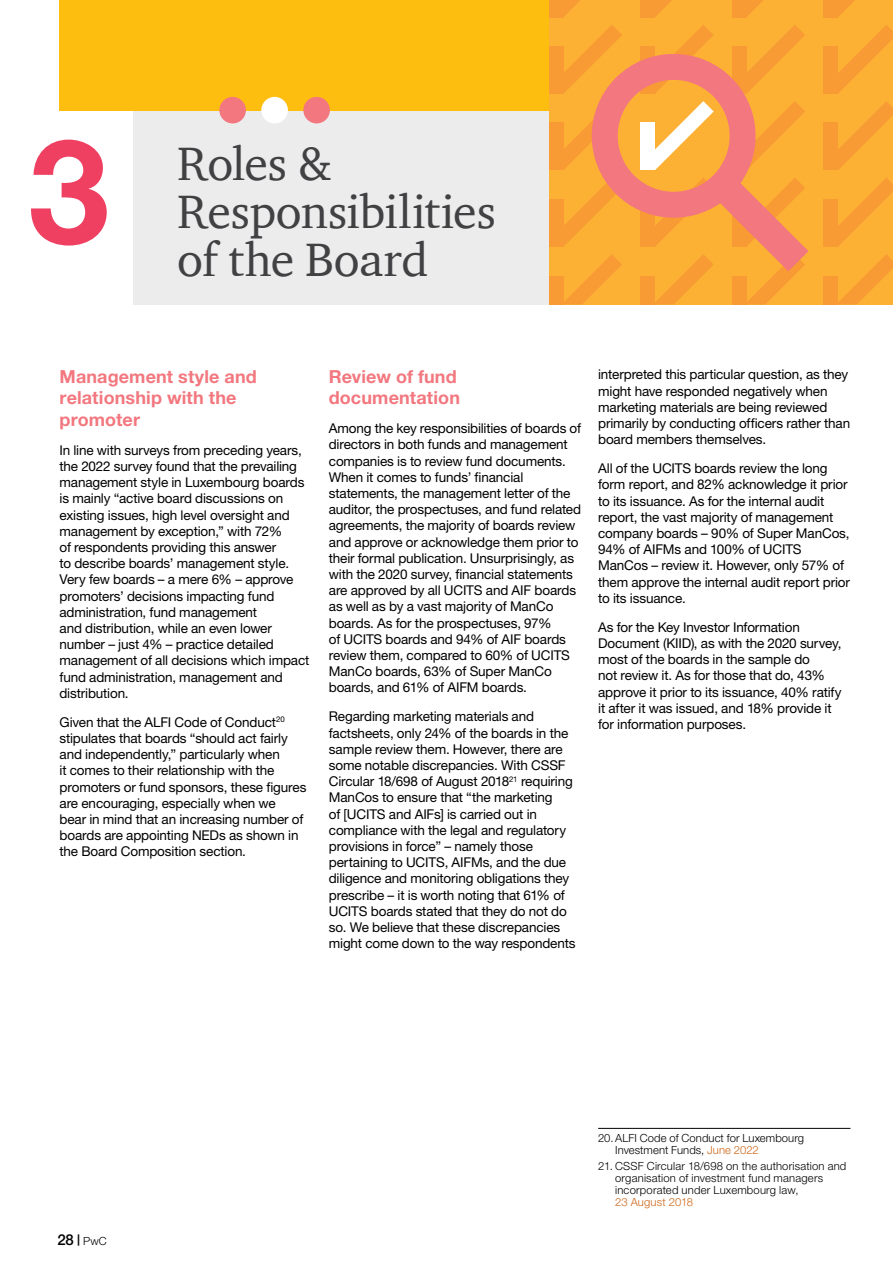
<style>
.page{position:relative;width:893px;height:1263px;background:#fff}
.page>*{position:absolute;margin:0;border:0;box-sizing:border-box;transform-origin:0 0}
.t1{font:700 145.5px "Helvetica Neue LT Std";color:#ef4062}
.t2{font:48px/48px "ITC Charter Com";letter-spacing:-.01em;color:#414042}
.t3{font:700 18px/21.6px "Helvetica Neue LT Std";letter-spacing:.005em;color:#f3777f}
.t4{font:13.5px/16.2px "Helvetica Neue LT Std";letter-spacing:-.01em;color:#000}
.t5{font:300 11.25px/12px "Helvetica Neue LT Std";letter-spacing:.015em;color:#000}
.t6{font:300 11.25px "Helvetica Neue LT Std";letter-spacing:.01em;color:#ce681b}
.s1{font-weight:500;font-size:15px}
.s2{font-family:"ITC Charter Com";font-weight:900;font-style:italic}
.s3{color:#ce681b}
</style>
<div class="page">
<div style="left:134px;top:110px;width:759px;height:194px;background:#ececed"></div>
<div style="left:549px;top:0;width:344px;height:304px;background:#fcb134"></div>
<div style="left:549px;top:0;width:15px;height:17px;background:#f89b34"></div>
<svg style="left:564px;top:0;width:16px;height:16px"></svg>
<div style="left:549px;top:46px;width:15px;height:48px;background:#f89b34"></div>
<svg style="left:564px;top:25px;width:58px;height:68px"></svg>
<div style="left:549px;top:123px;width:15px;height:47px;background:#f89b34"></div>
<svg style="left:553px;top:122px;width:31px;height:47px"></svg>
<div style="left:549px;top:199px;width:15px;height:48px;background:#f89b34"></div>
<svg style="left:564px;top:206px;width:20px;height:40px"></svg>
<div style="left:549px;top:276px;width:15px;height:28px;background:#f89b34"></div>
<svg style="left:564px;top:271px;width:51px;height:33px"></svg>
<div style="left:640px;top:0;width:15px;height:17px;background:#f89b34"></div>
<svg style="left:655px;top:0;width:17px;height:17px"></svg>
<svg style="left:682px;top:25px;width:31px;height:21px"></svg>
<div style="left:640px;top:276px;width:15px;height:28px;background:#f89b34"></div>
<svg style="left:655px;top:271px;width:52px;height:33px"></svg>
<div style="left:732px;top:0;width:15px;height:17px;background:#f89b34"></div>
<svg style="left:747px;top:0;width:16px;height:16px"></svg>
<svg style="left:774px;top:25px;width:31px;height:21px"></svg>
<div style="left:732px;top:276px;width:15px;height:28px;background:#f89b34"></div>
<svg style="left:747px;top:271px;width:51px;height:33px"></svg>
<div style="left:823px;top:0;width:15px;height:17px;background:#f89b34"></div>
<svg style="left:838px;top:0;width:17px;height:17px"></svg>
<div style="left:823px;top:46px;width:15px;height:48px;background:#f89b34"></div>
<svg style="left:838px;top:25px;width:55px;height:68px"></svg>
<div style="left:823px;top:123px;width:15px;height:47px;background:#f89b34"></div>
<svg style="left:828px;top:101px;width:65px;height:69px"></svg>
<div style="left:823px;top:199px;width:15px;height:48px;background:#f89b34"></div>
<svg style="left:838px;top:178px;width:55px;height:68px"></svg>
<div style="left:823px;top:276px;width:15px;height:28px;background:#f89b34"></div>
<svg style="left:838px;top:254px;width:55px;height:50px"></svg>
<svg style="left:584px;top:46px;width:224px;height:225px"></svg>
<div style="left:60px;top:0;width:489px;height:110px;background:#febe10"></div>
<div style="left:219px;top:97px;width:27px;height:26px;background:#f3777f;border-radius:50%"></div>
<div style="left:261px;top:97px;width:27px;height:26px;background:#fff;border-radius:50%"></div>
<div style="left:303px;top:97px;width:27px;height:26px;background:#f3777f;border-radius:50%"></div>
<hr style="left:598px;top:1128px;width:252px;height:1px;background:#000">
<h1 class="t1" style="left:28px;top:102px;width:82px">3</h1>
<h2 class="t2" style="left:177px;top:139px;width:320px">Roles &amp;<br>Responsibilities</h2>
<h2 class="t2" style="left:177px;top:235px;width:253px">of the Board</h2>
<h3 class="t3" style="left:60px;top:365px;width:199px">Management style and relationship with the promoter</h3>
<p class="t4" style="left:60px;top:442px;width:251px">In line with surveys from preceding years, the 2022 survey found that the prevailing management style in Luxembourg boards is mainly “active board discussions on existing issues, high level oversight and management by exception,” with 72%<br>of respondents providing this answer<br>to describe boards’ management style.<br>Very few boards – a mere 6% – approve promoters’ decisions impacting fund administration, fund management<br>and distribution, while an even lower number – just 4% – practice detailed management of all decisions which impact fund administration, management and distribution.</p>
<p class="t4" style="left:60px;top:714px;width:248px">Given that the ALFI Code of Conduct<sup>20 </sup>stipulates that boards “should act fairly and independently,” particularly when<br>it comes to their relationship with the promoters or fund sponsors, these figures are encouraging, especially when we<br>bear in mind that an increasing number of boards are appointing NEDs as shown in the Board Composition section.</p>
<h3 class="t3" style="left:329px;top:365px;width:133px">Review of fund documentation</h3>
<p class="t4" style="left:329px;top:420px;width:254px">Among the key responsibilities of boards of directors in both funds and management companies is to review fund documents.<br>When it comes to funds’ financial statements, the management letter of the auditor, the prospectuses, and fund related agreements, the majority of boards review and approve or acknowledge them prior to their formal publication. Unsurprisingly, as with the 2020 survey, financial statements are approved by all UCITS and AIF boards as well as by a vast majority of ManCo boards. As for the prospectuses, 97%<br>of UCITS boards and 94% of AIF boards review them, compared to 60% of UCITS ManCo boards, 63% of Super ManCo boards, and 61% of AIFM boards.</p>
<p class="t4" style="left:329px;top:708px;width:248px">Regarding marketing materials and factsheets, only 24% of the boards in the sample review them. However, there are some notable discrepancies. With CSSF Circular 18/698 of August 2018<sup>21</sup> requiring ManCos to ensure that “the marketing<br>of [UCITS and AIFs] is carried out in compliance with the legal and regulatory provisions in force” – namely those pertaining to UCITS, AIFMs, and the due diligence and monitoring obligations they prescribe – it is worth noting that 61% of UCITS boards stated that they do not do so. We believe that these discrepancies might come down to the way respondents</p>
<p class="t4" style="left:598px;top:366px;width:254px">interpreted this particular question, as they might have responded negatively when marketing materials are being reviewed primarily by conducting officers rather than board members themselves.</p>
<p class="t4" style="left:598px;top:460px;width:253px">All of the UCITS boards review the long form report, and 82% acknowledge it prior to its issuance. As for the internal audit report, the vast majority of management company boards – 90% of Super ManCos, 94% of AIFMs and 100% of UCITS ManCos – review it. However, only 57% of them approve the internal audit report prior to its issuance.</p>
<p class="t4" style="left:598px;top:619px;width:245px">As for the Key Investor Information Document (KIID), as with the 2020 survey, most of the boards in the sample do<br>not review it. As for those that do, 43% approve it prior to its issuance, 40% ratify it after it was issued, and 18% provide it for information purposes.</p>
<p class="t5" style="left:57px;top:1235px;width:51px"><span class="s1">28</span> <span class="s2">|</span> PwC</p>
<p class="t5" style="left:615px;top:1131px;width:190px;text-indent:-17px">20.ALFI Code of Conduct for Luxembourg<br>Investment Funds, <span class="s3">June 2022</span></p>
<p class="t5" style="left:615px;top:1159px;width:233px;text-indent:-17px">21. CSSF Circular 18/698 on the authorisation and organisation of investment fund managers incorporated under Luxembourg law,</p>
<p class="t6" style="left:615px;top:1195px;width:79px">23 August 2018</p>
</div>
